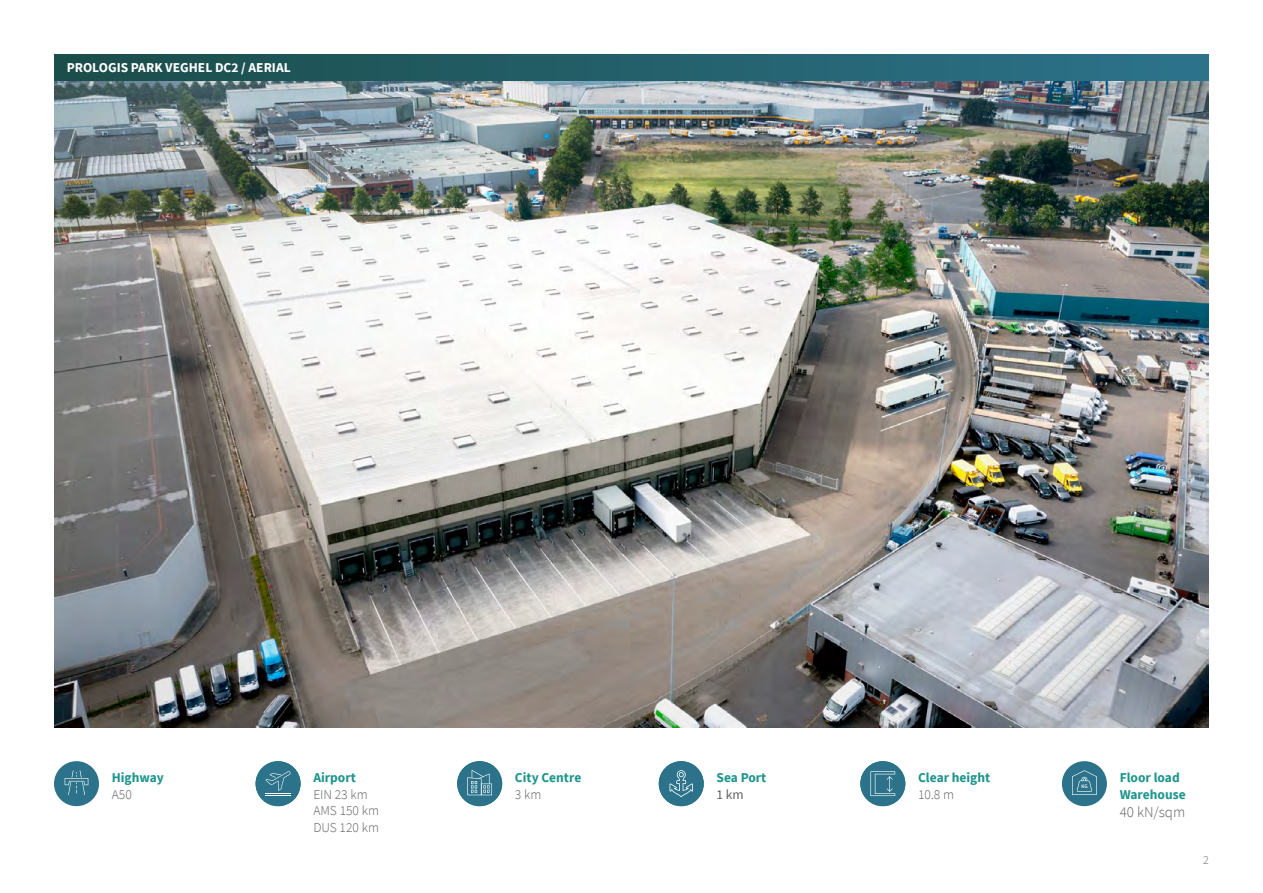
<style>
.page{position:relative;width:1263px;height:893px;background:#fff}
.page>*{position:absolute;margin:0;border:0;box-sizing:border-box;transform-origin:0 0}
.t1{font:300 15px "Source Sans Pro";color:#5f5f5f}
.t2{font:700 13.5px/16.5px "Source Sans Pro";color:#1d958d}
.t3{font:300 13.5px/16.5px "Source Sans Pro";color:#5f5f5f}
.t4{font:700 13.5px "Source Sans Pro";color:#fff}
.t5{font:13.5px "Source Sans Pro";color:#5f5f5f}
.t6{font:300 12px "Source Sans Pro";color:#747476}
</style>
<div class="page">
<img style="left:54px;top:80px;width:1155px;height:648px">
<div style="left:54px;top:54px;width:1155px;height:26px;background:linear-gradient(to right,#1b4d49,#2c738c)"></div>
<svg style="left:256px;top:761px;width:45px;height:45px"></svg>
<div style="left:54px;top:761px;width:45px;height:45px;background:#2c728a;border-radius:50%"></div>
<svg style="left:65px;top:770px;width:23px;height:25px"></svg>
<div style="left:1062px;top:761px;width:45px;height:45px;background:#2c728a;border-radius:50%"></div>
<svg style="left:1072px;top:770px;width:25px;height:25px"></svg>
<svg style="left:860px;top:761px;width:45px;height:45px"></svg>
<svg style="left:659px;top:761px;width:45px;height:45px"></svg>
<svg style="left:457px;top:761px;width:45px;height:45px"></svg>
<p class="t4" style="left:67px;top:59px;width:225px">PROLOGIS PARK VEGHEL DC2 / AERIAL</p>
<p class="t2" style="left:112px;top:769px;width:54px">Highway</p>
<p class="t3" style="left:112px;top:786px;width:22px">A50</p>
<p class="t2" style="left:313px;top:769px;width:44px">Airport</p>
<p class="t3" style="left:313px;top:786px;width:67px">EIN 23 km<br>AMS 150 km<br>DUS 120 km</p>
<p class="t2" style="left:515px;top:769px;width:68px">City Centre</p>
<p class="t3" style="left:515px;top:786px;width:28px">3 km</p>
<p class="t2" style="left:716px;top:769px;width:51px">Sea Port</p>
<p class="t5" style="left:716px;top:786px;width:29px">1 km</p>
<p class="t2" style="left:918px;top:769px;width:74px">Clear height</p>
<p class="t3" style="left:918px;top:786px;width:38px">10.8 m</p>
<p class="t2" style="left:1120px;top:769px;width:68px">Floor load<br>Warehouse</p>
<p class="t1" style="left:1120px;top:803px;width:67px">40 kN/sqm</p>
<p class="t6" style="left:1203px;top:852px;width:7px">2</p>
</div>
